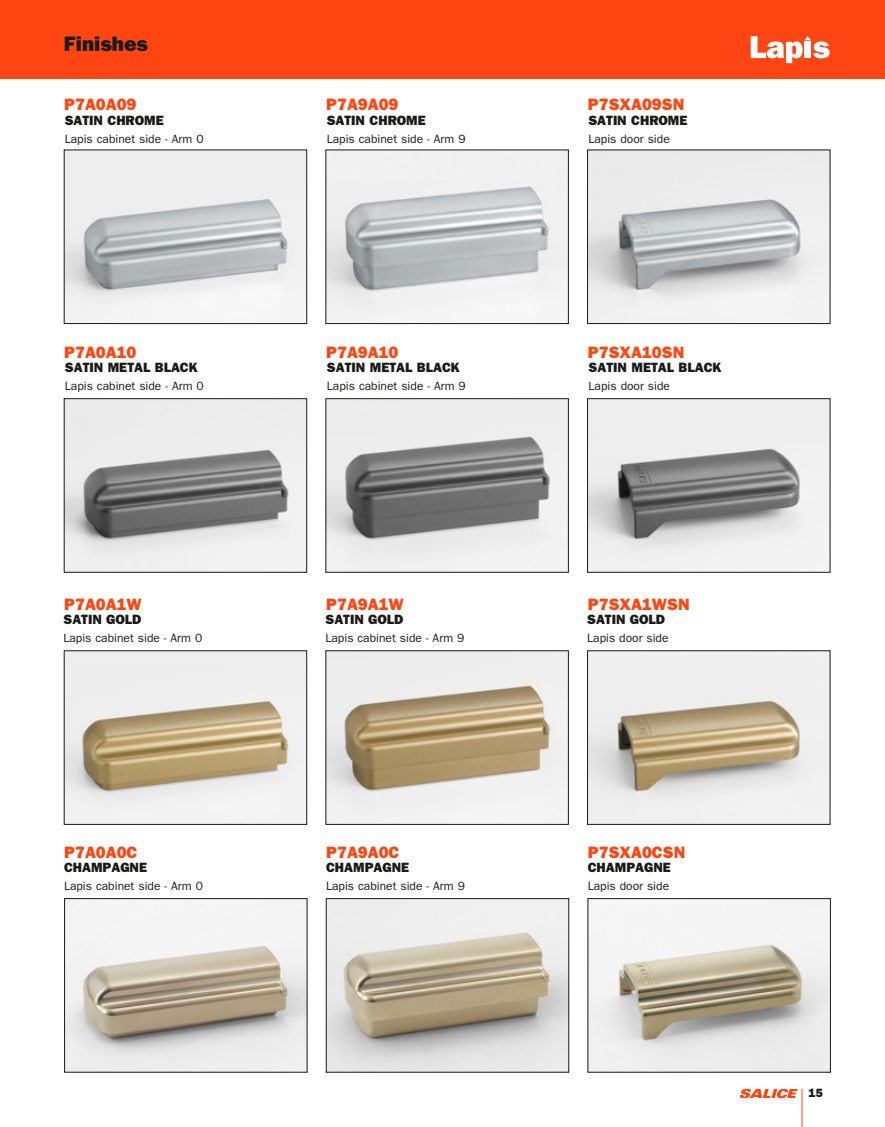
<style>
.page{position:relative;width:885px;height:1127px;background:#fff}
.page>*{position:absolute;margin:0;border:0;box-sizing:border-box;transform-origin:0 0}
.t1{font:21px "ITC Franklin Gothic Std Hvy";color:#1a1a18}
.t2{font:16.5px "ITC Franklin Gothic Std Hvy";color:#ff4612}
.t3{font:13.5px "ITC Franklin Gothic Std Hvy";color:#1a1a18}
.t4{font:12px "ITC Franklin Gothic Std";color:#1a1a18}
.t5{font:12px "ITC Franklin Gothic Std Hvy";color:#1a1a18}
</style>
<div class="page">
<div style="left:0;top:0;width:884px;height:79px;background:#ff4612"></div>
<svg style="left:750px;top:36px;width:79px;height:27px"></svg>
<img style="left:66px;top:900px;width:239px;height:170px">
<div style="left:64px;top:898px;width:243px;height:174px;border:1px solid #1a1a18"></div>
<img style="left:328px;top:900px;width:239px;height:170px">
<div style="left:326px;top:898px;width:243px;height:174px;border:1px solid #1a1a18"></div>
<img style="left:589px;top:900px;width:239px;height:170px">
<img style="left:66px;top:152px;width:239px;height:170px">
<div style="left:64px;top:150px;width:243px;height:174px;border:1px solid #1a1a18"></div>
<img style="left:66px;top:400px;width:239px;height:171px">
<div style="left:64px;top:398px;width:243px;height:175px;border:1px solid #1a1a18"></div>
<img style="left:66px;top:652px;width:239px;height:171px">
<div style="left:64px;top:650px;width:243px;height:175px;border:1px solid #1a1a18"></div>
<img style="left:327px;top:152px;width:239px;height:170px">
<img style="left:327px;top:400px;width:239px;height:171px">
<div style="left:325px;top:398px;width:243px;height:175px;border:1px solid #1a1a18"></div>
<img style="left:327px;top:652px;width:239px;height:171px">
<div style="left:325px;top:650px;width:243px;height:175px;border:1px solid #1a1a18"></div>
<img style="left:589px;top:152px;width:239px;height:170px">
<div style="left:587px;top:150px;width:243px;height:174px;border:1px solid #1a1a18"></div>
<img style="left:589px;top:400px;width:239px;height:171px">
<div style="left:587px;top:398px;width:243px;height:175px;border:1px solid #1a1a18"></div>
<img style="left:589px;top:652px;width:239px;height:171px">
<div style="left:587px;top:650px;width:243px;height:175px;border:1px solid #1a1a18"></div>
<hr style="left:801px;top:1089px;width:1px;height:38px;background:#ff4612">
<svg style="left:739px;top:1089px;width:58px;height:9px"></svg>
<h1 class="t1" style="left:64px;top:31px;width:86px">Finishes</h1>
<h2 class="t2" style="left:64px;top:95px;width:74px">P7A0A09</h2>
<h2 class="t2" style="left:326px;top:95px;width:74px">P7A9A09</h2>
<h2 class="t2" style="left:588px;top:95px;width:98px">P7SXA09SN</h2>
<p class="t3" style="left:65px;top:112px;width:101px">SATIN CHROME</p>
<p class="t3" style="left:327px;top:112px;width:101px">SATIN CHROME</p>
<p class="t3" style="left:588px;top:112px;width:101px">SATIN CHROME</p>
<p class="t4" style="left:65px;top:132px;width:140px">Lapis cabinet side - Arm 0</p>
<p class="t4" style="left:327px;top:132px;width:140px">Lapis cabinet side - Arm 9</p>
<p class="t4" style="left:588px;top:132px;width:83px">Lapis door side</p>
<h2 class="t2" style="left:64px;top:342px;width:74px">P7A0A10</h2>
<h2 class="t2" style="left:326px;top:342px;width:74px">P7A9A10</h2>
<h2 class="t2" style="left:588px;top:342px;width:98px">P7SXA10SN</h2>
<p class="t3" style="left:65px;top:360px;width:134px">SATIN METAL BLACK</p>
<p class="t3" style="left:327px;top:360px;width:134px">SATIN METAL BLACK</p>
<p class="t3" style="left:588px;top:360px;width:134px">SATIN METAL BLACK</p>
<p class="t4" style="left:65px;top:379px;width:140px">Lapis cabinet side - Arm 0</p>
<p class="t4" style="left:327px;top:379px;width:140px">Lapis cabinet side - Arm 9</p>
<p class="t4" style="left:588px;top:379px;width:83px">Lapis door side</p>
<h2 class="t2" style="left:64px;top:594px;width:79px">P7A0A1W</h2>
<h2 class="t2" style="left:326px;top:594px;width:79px">P7A9A1W</h2>
<h2 class="t2" style="left:588px;top:594px;width:103px">P7SXA1WSN</h2>
<p class="t3" style="left:63px;top:612px;width:79px">SATIN GOLD</p>
<p class="t3" style="left:325px;top:612px;width:79px">SATIN GOLD</p>
<p class="t3" style="left:587px;top:612px;width:79px">SATIN GOLD</p>
<p class="t4" style="left:63px;top:631px;width:140px">Lapis cabinet side - Arm 0</p>
<p class="t4" style="left:325px;top:631px;width:140px">Lapis cabinet side - Arm 9</p>
<p class="t4" style="left:587px;top:631px;width:83px">Lapis door side</p>
<h2 class="t2" style="left:64px;top:842px;width:75px">P7A0A0C</h2>
<h2 class="t2" style="left:326px;top:842px;width:75px">P7A9A0C</h2>
<h2 class="t2" style="left:588px;top:842px;width:99px">P7SXA0CSN</h2>
<p class="t3" style="left:64px;top:860px;width:85px">CHAMPAGNE</p>
<p class="t3" style="left:326px;top:860px;width:85px">CHAMPAGNE</p>
<p class="t3" style="left:587px;top:860px;width:85px">CHAMPAGNE</p>
<p class="t4" style="left:64px;top:879px;width:140px">Lapis cabinet side - Arm 0</p>
<p class="t4" style="left:326px;top:879px;width:140px">Lapis cabinet side - Arm 9</p>
<p class="t4" style="left:587px;top:879px;width:83px">Lapis door side</p>
<p class="t5" style="left:808px;top:1086px;width:16px">15</p>
</div>
